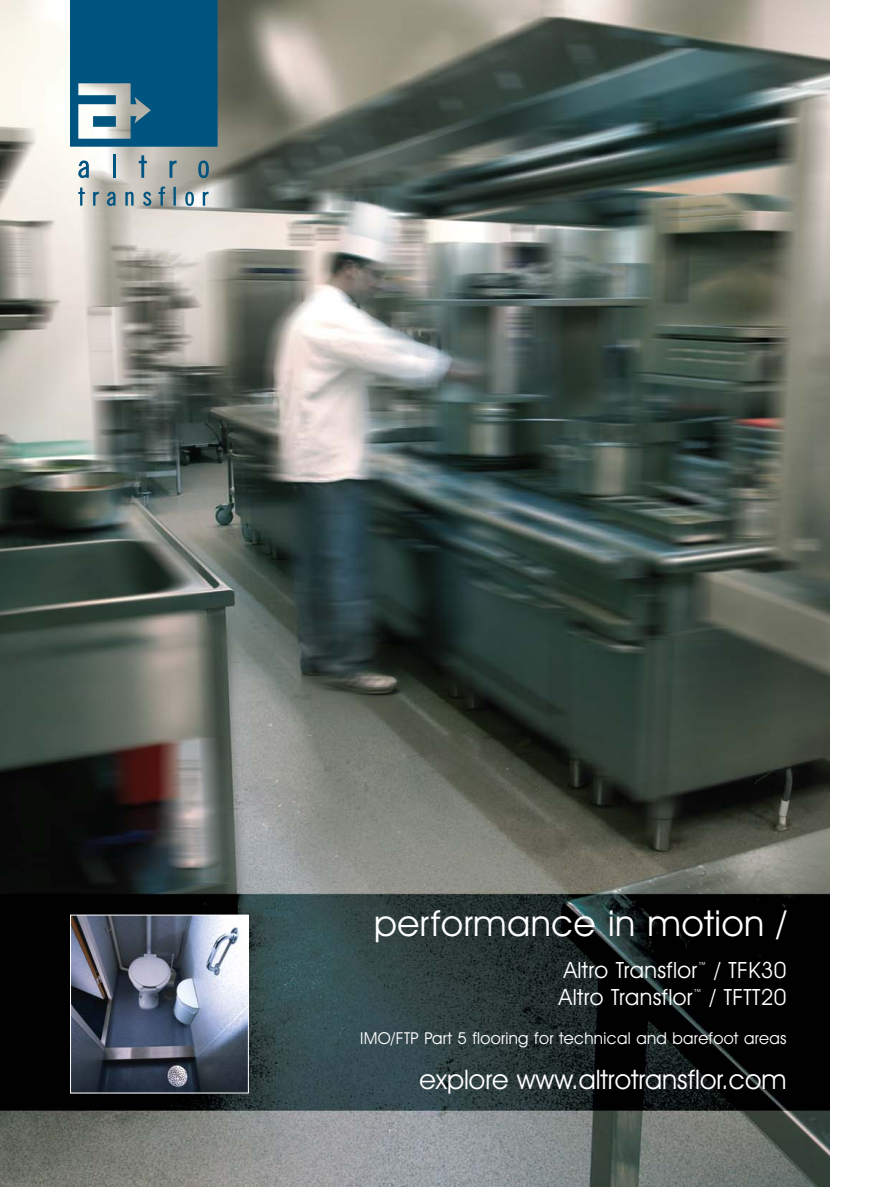
<style>
.page{position:relative;width:893px;height:1187px;background:#fff}
.page>*{position:absolute;margin:0;border:0;box-sizing:border-box;transform-origin:0 0}
.t1{font:36px "Avant Garde IT Cby BT";letter-spacing:.015em;color:#fff}
.t2{font:27px "Avant Garde IT Cby BT";color:#fff}
.t3{font:22.5px/27px "Avant Garde IT Cby BT";letter-spacing:.015em;color:#fff}
.t4{font:16.5px "Avant Garde IT Cby BT";letter-spacing:.015em;color:#fff}
</style>
<div class="page">
<img style="left:0;top:0;width:829px;height:1186px">
<svg style="left:70px;top:0;width:148px;height:147px;background:#1a6489"></svg>
<svg style="left:170px;top:160px;width:7px;height:18px"></svg>
<svg style="left:198px;top:160px;width:11px;height:18px"></svg>
<svg style="left:139px;top:155px;width:8px;height:23px"></svg>
<hr style="left:113px;top:154px;width:3px;height:24px;background:#005480">
<svg style="left:77px;top:160px;width:12px;height:20px"></svg>
<svg style="left:78px;top:187px;width:7px;height:19px"></svg>
<svg style="left:93px;top:192px;width:6px;height:14px"></svg>
<svg style="left:107px;top:192px;width:8px;height:14px"></svg>
<svg style="left:125px;top:192px;width:9px;height:14px"></svg>
<svg style="left:143px;top:192px;width:8px;height:14px"></svg>
<svg style="left:158px;top:186px;width:7px;height:20px"></svg>
<svg style="left:173px;top:187px;width:3px;height:19px"></svg>
<svg style="left:185px;top:192px;width:9px;height:14px"></svg>
<svg style="left:203px;top:192px;width:6px;height:14px"></svg>
<img style="left:72px;top:916px;width:175px;height:175px">
<div style="left:70px;top:914px;width:179px;height:179px;border:1px solid #fff"></div>
<h1 class="t1" style="left:374px;top:910px;width:414px">performance in motion /</h1>
<h3 class="t3" style="left:559px;top:959px;width:229px">Altro Transflor<sup>™</sup> / TFK30<br>Altro Transflor<sup>™</sup> / TFTT20</h3>
<p class="t4" style="left:360px;top:1032px;width:428px">IMO/FTP Part 5 flooring for technical and barefoot areas</p>
<h2 class="t2" style="left:420px;top:1069px;width:369px">explore www.altrotransflor.com</h2>
</div>
